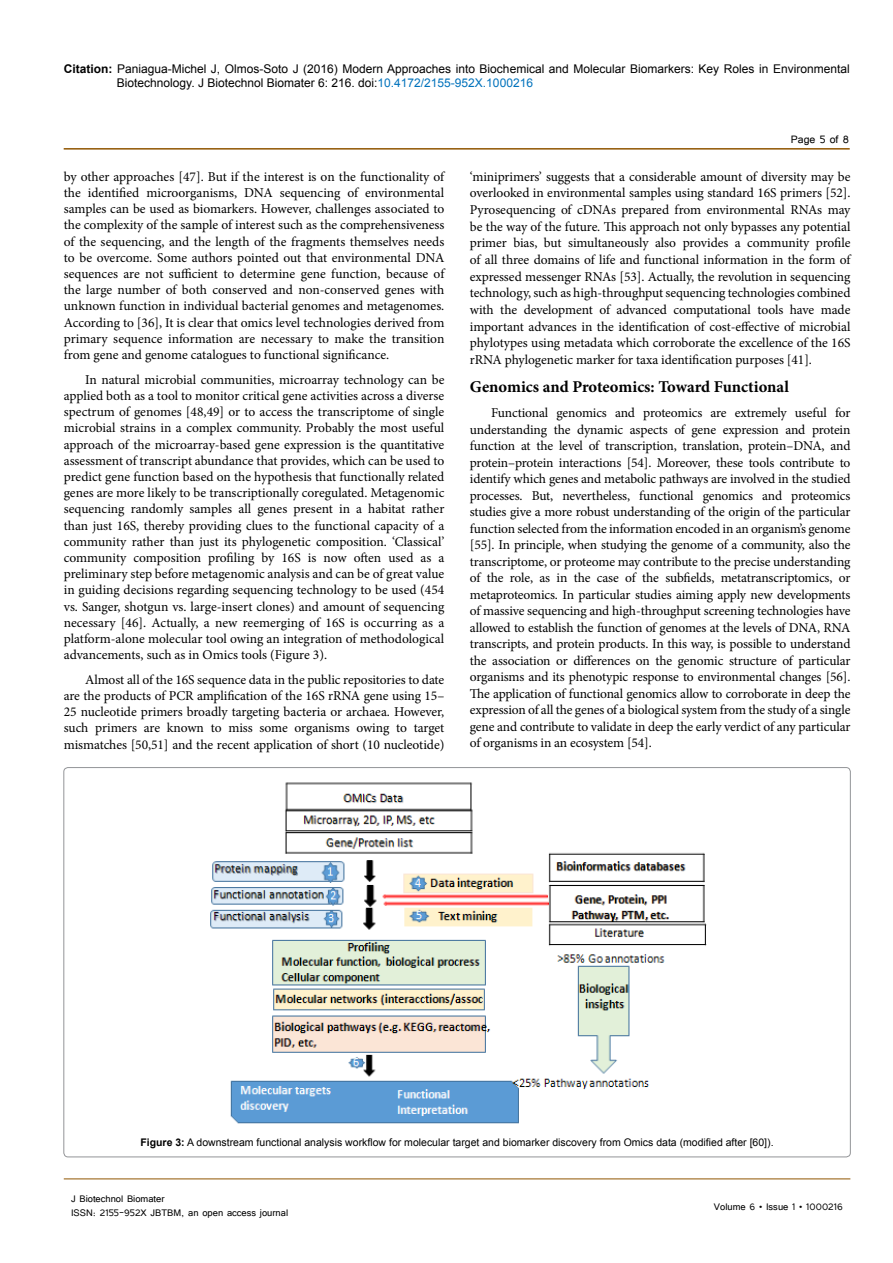
<style>
.page{position:relative;width:893px;height:1263px;background:#fff}
.page>*{position:absolute;margin:0;border:0;box-sizing:border-box;transform-origin:0 0}
.Hedding{font:700 16.5px "Minion Pro";color:#000}
.t1{font:13.5px/16.2px "Minion Pro";letter-spacing:-.005em;color:#000;text-align:justify}
.t2{font:13.5px "Tunga";color:#000}
.t3{font:12px/14.4px "Arial";color:#000}
.t4{font:12px/14.4px "Tunga";color:#000}
.t5{font:10.5px "Arial";color:#000}
.s1{font-weight:700}
.s2{color:#0072bc}
</style>
<div class="page">
<hr style="left:64px;top:148px;width:786px;height:2px;background:#905501">
<hr style="left:64px;top:1179px;width:786px;height:1px;background:#905501">
<img style="left:210px;top:782px;width:497px;height:342px">
<p class="t3" style="left:117px;top:61px;width:734px;text-indent:-53px"><span class="s1">Citation:</span> Paniagua-Michel J, Olmos-Soto J (2016) Modern Approaches into Biochemical and Molecular Biomarkers: Key Roles in Environmental<br>Biotechnology. J Biotechnol Biomater 6: 216. doi:<span class="s2">10.4172/2155-952X.1000216</span></p>
<p class="t1" style="left:64px;top:168px;width:382px">by other approaches [47]. But if the interest is on the functionality of the identified microorganisms, DNA sequencing of environmental samples can be used as biomarkers. However, challenges associated to the complexity of the sample of interest such as the comprehensiveness of the sequencing, and the length of the fragments themselves needs to be overcome. Some authors pointed out that environmental DNA sequences are not sufficient to determine gene function, because of the large number of both conserved and non-conserved genes with unknown function in individual bacterial genomes and metagenomes.<br>According to [36], It is clear that omics level technologies derived from primary sequence information are necessary to make the transition from gene and genome catalogues to functional significance.</p>
<p class="t1" style="left:64px;top:371px;width:382px;text-indent:21px">In natural microbial communities, microarray technology can be applied both as a tool to monitor critical gene activities across a diverse spectrum of genomes [48,49] or to access the transcriptome of single microbial strains in a complex community. Probably the most useful approach of the microarray-based gene expression is the quantitative assessment of transcript abundance that provides, which can be used to predict gene function based on the hypothesis that functionally related genes are more likely to be transcriptionally coregulated. Metagenomic sequencing randomly samples all genes present in a habitat rather than just 16S, thereby providing clues to the functional capacity of a community rather than just its phylogenetic composition. ‘Classical’ community composition profiling by 16S is now often used as a preliminary step before metagenomic analysis and can be of great value in guiding decisions regarding sequencing technology to be used (454 vs. Sanger, shotgun vs. large-insert clones) and amount of sequencing necessary [46]. Actually, a new reemerging of 16S is occurring as a platform-alone molecular tool owing an integration of methodological advancements, such as in Omics tools (Figure 3).</p>
<p class="t1" style="left:64px;top:671px;width:382px;text-indent:21px">Almost all of the 16S sequence data in the public repositories to date are the products of PCR amplification of the 16S rRNA gene using 15– 25 nucleotide primers broadly targeting bacteria or archaea. However, such primers are known to miss some organisms owing to target mismatches [50,51] and the recent application of short (10 nucleotide)</p>
<p class="t2" style="left:791px;top:131px;width:60px">Page 5 of 8</p>
<p class="t1" style="left:470px;top:168px;width:382px;line-height:16.6px">‘miniprimers’ suggests that a considerable amount of diversity may be overlooked in environmental samples using standard 16S primers [52].<br>Pyrosequencing of cDNAs prepared from environmental RNAs may be the way of the future. This approach not only bypasses any potential primer bias, but simultaneously also provides a community profile of all three domains of life and functional information in the form of expressed messenger RNAs [53]. Actually, the revolution in sequencing technology, such as high-throughput sequencing technologies combined with the development of advanced computational tools have made important advances in the identification of cost-effective of microbial phylotypes using metadata which corroborate the excellence of the 16S rRNA phylogenetic marker for taxa identification purposes [41].</p>
<p class="Hedding" style="left:470px;top:375px;width:321px">Genomics and Proteomics: Toward Functional</p>
<p class="t1" style="left:470px;top:405px;width:382px;text-indent:21px">Functional genomics and proteomics are extremely useful for understanding the dynamic aspects of gene expression and protein function at the level of transcription, translation, protein–DNA, and protein–protein interactions [54]. Moreover, these tools contribute to identify which genes and metabolic pathways are involved in the studied processes. But, nevertheless, functional genomics and proteomics studies give a more robust understanding of the origin of the particular function selected from the information encoded in an organism’s genome [55]. In principle, when studying the genome of a community, also the transcriptome, or proteome may contribute to the precise understanding of the role, as in the case of the subfields, metatranscriptomics, or metaproteomics. In particular studies aiming apply new developments of massive sequencing and high-throughput screening technologies have allowed to establish the function of genomes at the levels of DNA, RNA transcripts, and protein products. In this way, is possible to understand the association or differences on the genomic structure of particular organisms and its phenotypic response to environmental changes [56].<br>The application of functional genomics allow to corroborate in deep the expression of all the genes of a biological system from the study of a single gene and contribute to validate in deep the early verdict of any particular of organisms in an ecosystem [54].</p>
<p class="t5" style="left:140px;top:1135px;width:635px"><span class="s1">Figure 3:</span> A downstream functional analysis workflow for molecular target and biomarker discovery from Omics data (modified after [60]).</p>
<p class="t4" style="left:71px;top:1190px;width:219px">J Biotechnol Biomater<br>ISSN: 2155-952X JBTBM, an open access journal</p>
<p class="t4" style="left:714px;top:1199px;width:130px">Volume 6 • Issue 1 • 1000216</p>
</div>
